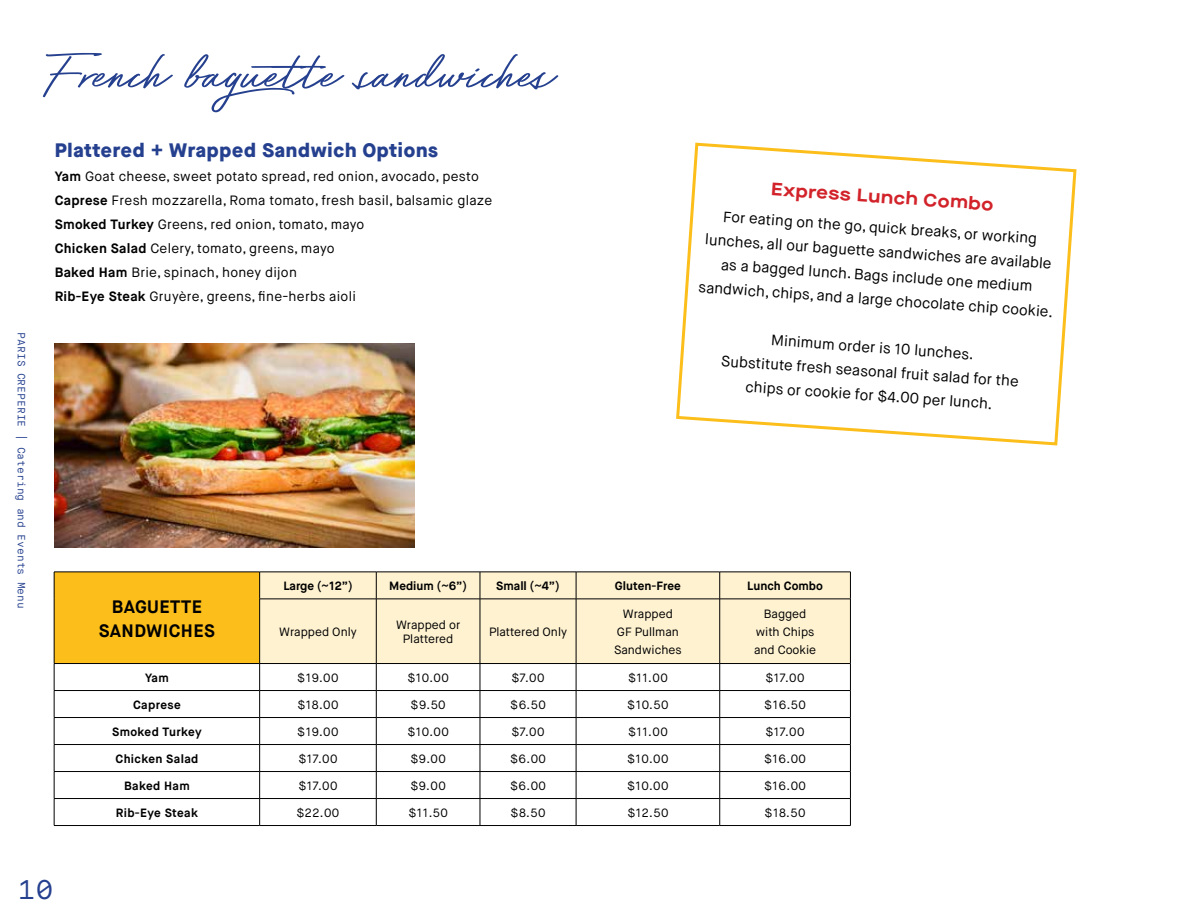
<style>
.page{position:relative;width:1188px;height:918px;background:#fff}
.page>*{position:absolute;margin:0;border:0;box-sizing:border-box;transform-origin:0 0}
.t1{font:72px "Bayshore";color:#25408f}
.t2{font:27px "Maison Neue Mono";color:#25408f}
.t3{font:800 19.5px "Maison Neue";letter-spacing:.04em;color:#25408f}
.t4{font:700 18px/24px "Maison Neue";letter-spacing:.02em;color:#000;text-align:center}
.t5{font:700 18px "Maison Neue Extended";color:#d2232a}
.t6{font:15px/24px "Maison Neue";color:#000;text-align:center}
.t7{font:13.5px/24px "Maison Neue";letter-spacing:.02em;color:#000}
.t8{font:12px/18px "Maison Neue";color:#000;text-align:center}
.t9{font:700 12px "Maison Neue";letter-spacing:.01em;color:#000}
.t10{font:700 12px "Maison Neue";letter-spacing:.03em;color:#000}
.t11{font:10.5px "Maison Neue Mono";color:#25408f}
.s1{font-weight:700}
</style>
<div class="page">
<div style="left:54px;top:572px;width:206px;height:92px;background:#fcbe1b"></div>
<div style="left:260px;top:573px;width:590px;height:90px;background:#fef2d1"></div>
<hr style="left:54px;top:572px;width:206px;height:1px;background:#000">
<svg style="left:54px;top:572px;width:1px;height:27px"></svg>
<hr style="left:54px;top:599px;width:1px;height:64px;background:#000">
<hr style="left:260px;top:572px;width:116px;height:1px;background:#000">
<svg style="left:259px;top:572px;width:1px;height:27px"></svg>
<hr style="left:376px;top:572px;width:104px;height:1px;background:#000">
<svg style="left:376px;top:572px;width:1px;height:27px"></svg>
<hr style="left:480px;top:572px;width:96px;height:1px;background:#000">
<svg style="left:480px;top:572px;width:1px;height:27px"></svg>
<hr style="left:576px;top:572px;width:144px;height:1px;background:#000">
<svg style="left:576px;top:572px;width:1px;height:27px"></svg>
<hr style="left:720px;top:572px;width:131px;height:1px;background:#000">
<svg style="left:719px;top:572px;width:1px;height:27px"></svg>
<svg style="left:850px;top:572px;width:1px;height:27px"></svg>
<hr style="left:260px;top:599px;width:116px;height:1px;background:#000">
<hr style="left:259px;top:599px;width:1px;height:64px;background:#000">
<hr style="left:376px;top:599px;width:104px;height:1px;background:#000">
<hr style="left:376px;top:599px;width:1px;height:64px;background:#000">
<hr style="left:480px;top:599px;width:96px;height:1px;background:#000">
<hr style="left:480px;top:599px;width:1px;height:64px;background:#000">
<hr style="left:576px;top:599px;width:144px;height:1px;background:#000">
<hr style="left:576px;top:599px;width:1px;height:64px;background:#000">
<hr style="left:720px;top:599px;width:131px;height:1px;background:#000">
<hr style="left:719px;top:599px;width:1px;height:64px;background:#000">
<hr style="left:850px;top:599px;width:1px;height:64px;background:#000">
<hr style="left:54px;top:663px;width:206px;height:1px;background:#000">
<hr style="left:260px;top:663px;width:116px;height:1px;background:#000">
<hr style="left:376px;top:663px;width:104px;height:1px;background:#000">
<hr style="left:480px;top:663px;width:96px;height:1px;background:#000">
<hr style="left:576px;top:663px;width:144px;height:1px;background:#000">
<hr style="left:720px;top:663px;width:131px;height:1px;background:#000">
<hr style="left:260px;top:690px;width:116px;height:1px;background:#000">
<hr style="left:376px;top:690px;width:104px;height:1px;background:#000">
<hr style="left:480px;top:690px;width:96px;height:1px;background:#000">
<hr style="left:576px;top:690px;width:144px;height:1px;background:#000">
<hr style="left:720px;top:690px;width:131px;height:1px;background:#000">
<hr style="left:260px;top:717px;width:116px;height:1px;background:#000">
<hr style="left:376px;top:717px;width:104px;height:1px;background:#000">
<hr style="left:480px;top:717px;width:96px;height:1px;background:#000">
<hr style="left:576px;top:717px;width:144px;height:1px;background:#000">
<hr style="left:720px;top:717px;width:131px;height:1px;background:#000">
<hr style="left:260px;top:744px;width:116px;height:1px;background:#000">
<hr style="left:376px;top:744px;width:104px;height:1px;background:#000">
<hr style="left:480px;top:744px;width:96px;height:1px;background:#000">
<hr style="left:576px;top:744px;width:144px;height:1px;background:#000">
<hr style="left:720px;top:744px;width:131px;height:1px;background:#000">
<hr style="left:260px;top:771px;width:116px;height:1px;background:#000">
<hr style="left:376px;top:771px;width:104px;height:1px;background:#000">
<hr style="left:480px;top:771px;width:96px;height:1px;background:#000">
<hr style="left:576px;top:771px;width:144px;height:1px;background:#000">
<hr style="left:720px;top:771px;width:131px;height:1px;background:#000">
<hr style="left:260px;top:798px;width:116px;height:1px;background:#000">
<svg style="left:54px;top:664px;width:206px;height:161px"></svg>
<hr style="left:376px;top:798px;width:104px;height:1px;background:#000">
<svg style="left:376px;top:664px;width:1px;height:161px"></svg>
<hr style="left:480px;top:798px;width:96px;height:1px;background:#000">
<svg style="left:480px;top:664px;width:1px;height:161px"></svg>
<hr style="left:576px;top:798px;width:144px;height:1px;background:#000">
<svg style="left:576px;top:664px;width:1px;height:161px"></svg>
<hr style="left:720px;top:798px;width:131px;height:1px;background:#000">
<svg style="left:719px;top:664px;width:1px;height:161px"></svg>
<svg style="left:850px;top:664px;width:1px;height:161px"></svg>
<hr style="left:54px;top:825px;width:206px;height:1px;background:#000">
<hr style="left:260px;top:825px;width:116px;height:1px;background:#000">
<hr style="left:376px;top:825px;width:104px;height:1px;background:#000">
<hr style="left:480px;top:825px;width:96px;height:1px;background:#000">
<hr style="left:576px;top:825px;width:144px;height:1px;background:#000">
<hr style="left:720px;top:825px;width:131px;height:1px;background:#000">
<svg style="left:676px;top:142px;width:401px;height:304px"></svg>
<img style="left:55px;top:344px;width:360px;height:204px">
<p class="t11" style="left:28px;top:332px;width:278px;rotate:90deg">PARIS CREPERIE | Catering and Events Menu</p>
<h1 class="t1" style="left:54px;top:20px;width:503px">French baguette sandwiches</h1>
<h3 class="t3" style="left:55px;top:136px;width:385px">Plattered + Wrapped Sandwich Options</h3>
<p class="t7" style="left:55px;top:165px;width:439px"><span class="s1">Yam</span> Goat cheese, sweet potato spread, red onion, avocado, pesto <span class="s1">Caprese</span> Fresh mozzarella, Roma tomato, fresh basil, balsamic glaze <span class="s1">Smoked Turkey</span> Greens, red onion, tomato, mayo<br><span class="s1">Chicken Salad</span> Celery, tomato, greens, mayo<br><span class="s1">Baked Ham</span> Brie, spinach, honey dijon<br><span class="s1">Rib-Eye Steak</span> Gruyère, greens, fine-herbs aioli</p>
<h3 class="t5" style="left:772px;top:176px;width:224px;rotate:4deg">Express Lunch Combo</h3>
<p class="t6" style="left:704px;top:203px;width:357px;rotate:4deg">For eating on the go, quick breaks, or working lunches, all our baguette sandwiches are available as a bagged lunch. Bags include one medium sandwich, chips, and a large chocolate chip cookie.</p>
<p class="t6" style="left:724px;top:325px;width:300px;rotate:4deg">Minimum order is 10 lunches.<br>Substitute fresh seasonal fruit salad for the chips or cookie for $4.00 per lunch.</p>
<h3 class="t4" style="left:99px;top:595px;width:118px">BAGUETTE<br>SANDWICHES</h3>
<p class="t9" style="left:283px;top:578px;width:71px">Large (~12”)</p>
<p class="t9" style="left:389px;top:578px;width:79px">Medium (~6”)</p>
<p class="t9" style="left:496px;top:578px;width:65px">Small (~4”)</p>
<p class="t9" style="left:615px;top:578px;width:67px">Gluten-Free</p>
<p class="t9" style="left:747px;top:578px;width:77px">Lunch Combo</p>
<p class="t8" style="left:279px;top:623px;width:79px">Wrapped Only</p>
<p class="t8" style="left:396px;top:618px;width:66px;line-height:14px">Wrapped or<br>Plattered</p>
<p class="t8" style="left:489px;top:623px;width:79px">Plattered Only</p>
<p class="t8" style="left:614px;top:605px;width:69px">Wrapped<br>GF Pullman<br>Sandwiches</p>
<p class="t8" style="left:754px;top:605px;width:64px">Bagged with Chips and Cookie</p>
<p class="t9" style="left:145px;top:670px;width:25px">Yam</p>
<p class="t8" style="left:297px;top:669px;width:43px">$19.00</p>
<p class="t8" style="left:407px;top:669px;width:43px">$10.00</p>
<p class="t8" style="left:511px;top:669px;width:35px">$7.00</p>
<p class="t8" style="left:628px;top:669px;width:41px">$11.00</p>
<p class="t8" style="left:766px;top:669px;width:41px">$17.00</p>
<p class="t10" style="left:133px;top:697px;width:49px">Caprese</p>
<p class="t8" style="left:297px;top:696px;width:43px">$18.00</p>
<p class="t8" style="left:411px;top:696px;width:37px">$9.50</p>
<p class="t8" style="left:510px;top:696px;width:37px">$6.50</p>
<p class="t8" style="left:627px;top:696px;width:43px">$10.50</p>
<p class="t8" style="left:764px;top:696px;width:43px">$16.50</p>
<p class="t10" style="left:112px;top:724px;width:91px">Smoked Turkey</p>
<p class="t8" style="left:297px;top:723px;width:43px">$19.00</p>
<p class="t8" style="left:407px;top:723px;width:43px">$10.00</p>
<p class="t8" style="left:511px;top:723px;width:35px">$7.00</p>
<p class="t8" style="left:628px;top:723px;width:41px">$11.00</p>
<p class="t8" style="left:766px;top:723px;width:41px">$17.00</p>
<p class="t10" style="left:115px;top:751px;width:84px">Chicken Salad</p>
<p class="t8" style="left:298px;top:750px;width:41px">$17.00</p>
<p class="t8" style="left:410px;top:750px;width:37px">$9.00</p>
<p class="t8" style="left:510px;top:750px;width:38px">$6.00</p>
<p class="t8" style="left:627px;top:750px;width:43px">$10.00</p>
<p class="t8" style="left:764px;top:750px;width:43px">$16.00</p>
<p class="t10" style="left:124px;top:778px;width:67px">Baked Ham</p>
<p class="t8" style="left:298px;top:777px;width:41px">$17.00</p>
<p class="t8" style="left:410px;top:777px;width:37px">$9.00</p>
<p class="t8" style="left:510px;top:777px;width:38px">$6.00</p>
<p class="t8" style="left:627px;top:777px;width:43px">$10.00</p>
<p class="t8" style="left:764px;top:777px;width:43px">$16.00</p>
<p class="t10" style="left:116px;top:805px;width:84px">Rib-Eye Steak</p>
<p class="t8" style="left:297px;top:804px;width:44px">$22.00</p>
<p class="t8" style="left:408px;top:804px;width:41px">$11.50</p>
<p class="t8" style="left:511px;top:804px;width:36px">$8.50</p>
<p class="t8" style="left:627px;top:804px;width:43px">$12.50</p>
<p class="t8" style="left:765px;top:804px;width:42px">$18.50</p>
<h2 class="t2" style="left:18px;top:873px;width:37px">10</h2>
</div>
